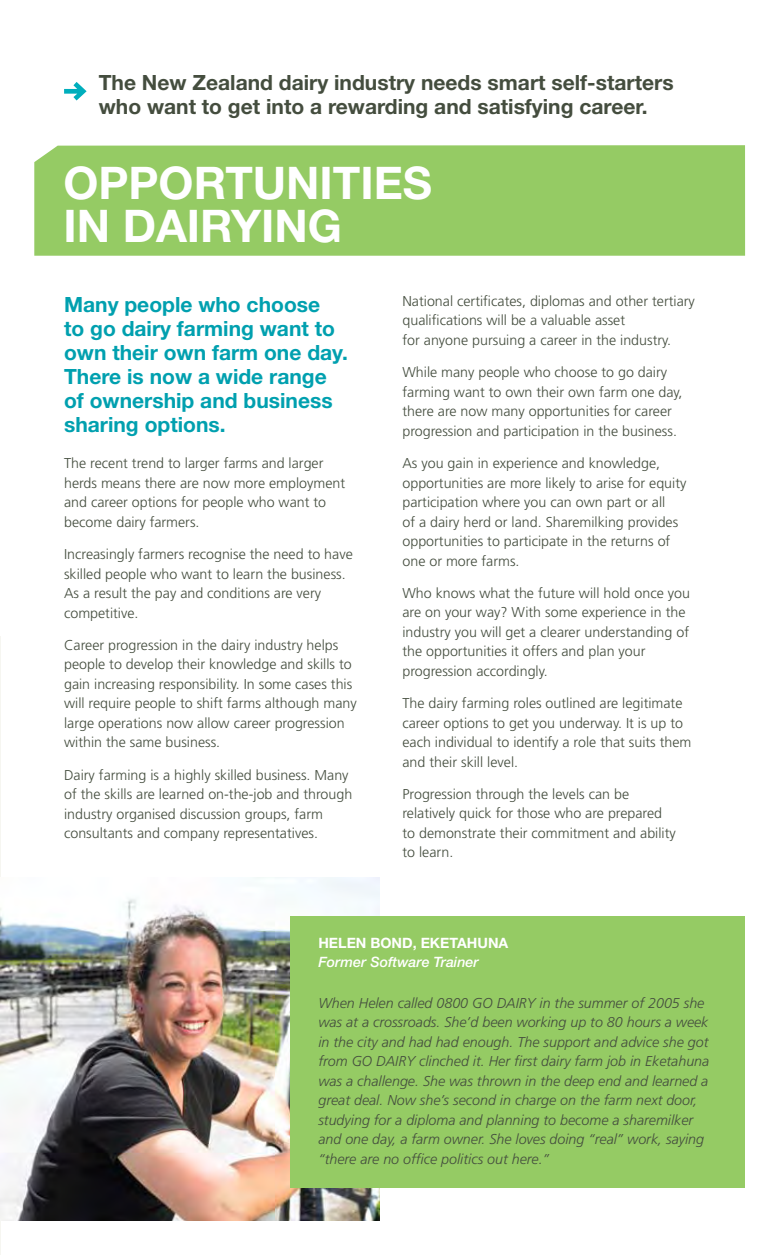
<style>
.page{position:relative;width:779px;height:1255px;background:#fff}
.page>*{position:absolute;margin:0;border:0;box-sizing:border-box;transform-origin:0 0}
.t1{font:700 45px/43.5px "Helvetica Neue";color:#fff}
.t2{font:700 21px/24px "Helvetica Neue";color:#00a0af}
.t3{font:700 21px/24px "Helvetica Neue";color:#444d3e}
.t4{font:300 14.25px/19.5px "Frutiger";color:#444d3e}
.t5{font:italic 300 14.25px/19.5px "Frutiger";color:#444d3e}
.t6{font:italic 500 14.25px/19.5px "Helvetica Neue";color:#fff}
.s1{font-weight:700;font-style:normal}
</style>
<div class="page">
<div style="left:34px;top:145px;width:710px;height:111px;background:#95cb64"></div>
<svg style="left:0;top:636px;width:1px;height:618px"></svg>
<svg style="left:64px;top:82px;width:23px;height:18px"></svg>
<img style="left:0;top:877px;width:379px;height:343px">
<div style="left:290px;top:916px;width:454px;height:271px;background:#95cb64"></div>
<p class="t3" style="left:99px;top:70px;width:576px">The New Zealand dairy industry needs smart self-starters who want to get into a rewarding and satisfying career.</p>
<p class="t1" style="left:63px;top:160px;width:370px">opportunities in dairying</p>
<p class="t2" style="left:64px;top:292px;width:285px">Many people who choose<br>to go dairy farming want to own their own farm one day.<br>There is now a wide range of ownership and business sharing options.</p>
<p class="t4" style="left:64px;top:454px;width:282px">The recent trend to larger farms and larger herds means there are now more employment and career options for people who want to become dairy farmers.</p>
<p class="t4" style="left:64px;top:544px;width:290px">Increasingly farmers recognise the need to have skilled people who want to learn the business.<br>As a result the pay and conditions are very competitive.</p>
<p class="t4" style="left:64px;top:635px;width:294px">Career progression in the dairy industry helps people to develop their knowledge and skills to gain increasing responsibility. In some cases this will require people to shift farms although many large operations now allow career progression within the same business.</p>
<p class="t4" style="left:64px;top:765px;width:289px">Dairy farming is a highly skilled business. Many of the skills are learned on-the-job and through industry organised discussion groups, farm consultants and company representatives.</p>
<p class="t4" style="left:402px;top:291px;width:294px">National certificates, diplomas and other tertiary qualifications will be a valuable asset<br>for anyone pursuing a career in the industry.</p>
<p class="t4" style="left:402px;top:363px;width:281px">While many people who choose to go dairy farming want to own their own farm one day, there are now many opportunities for career progression and participation in the business.</p>
<p class="t4" style="left:402px;top:453px;width:285px">As you gain in experience and knowledge, opportunities are more likely to arise for equity participation where you can own part or all<br>of a dairy herd or land. Sharemilking provides opportunities to participate in the returns of one or more farms.</p>
<p class="t4" style="left:402px;top:583px;width:289px">Who knows what the future will hold once you are on your way? With some experience in the industry you will get a clearer understanding of the opportunities it offers and plan your progression accordingly.</p>
<p class="t4" style="left:402px;top:693px;width:290px">The dairy farming roles outlined are legitimate career options to get you underway. It is up to each individual to identify a role that suits them and their skill level.</p>
<p class="t4" style="left:402px;top:784px;width:275px">Progression through the levels can be relatively quick for those who are prepared to demonstrate their commitment and ability to learn.</p>
<p class="t6" style="left:318px;top:932px;width:191px"><span class="s1">Helen Bond, Eketahuna<br></span>Former Software Trainer</p>
<p class="t5" style="left:318px;top:993px;width:392px">When Helen called 0800 GO DAIRY in the summer of 2005 she was at a crossroads. She’d been working up to 80 hours a week in the city and had had enough. The support and advice she got from GO DAIRY clinched it. Her first dairy farm job in Eketahuna was a challenge. She was thrown in the deep end and learned a great deal. Now she’s second in charge on the farm next door, studying for a diploma and planning to become a sharemilker and one day, a farm owner. She loves doing “real” work, saying “there are no office politics out here.”</p>
</div>
